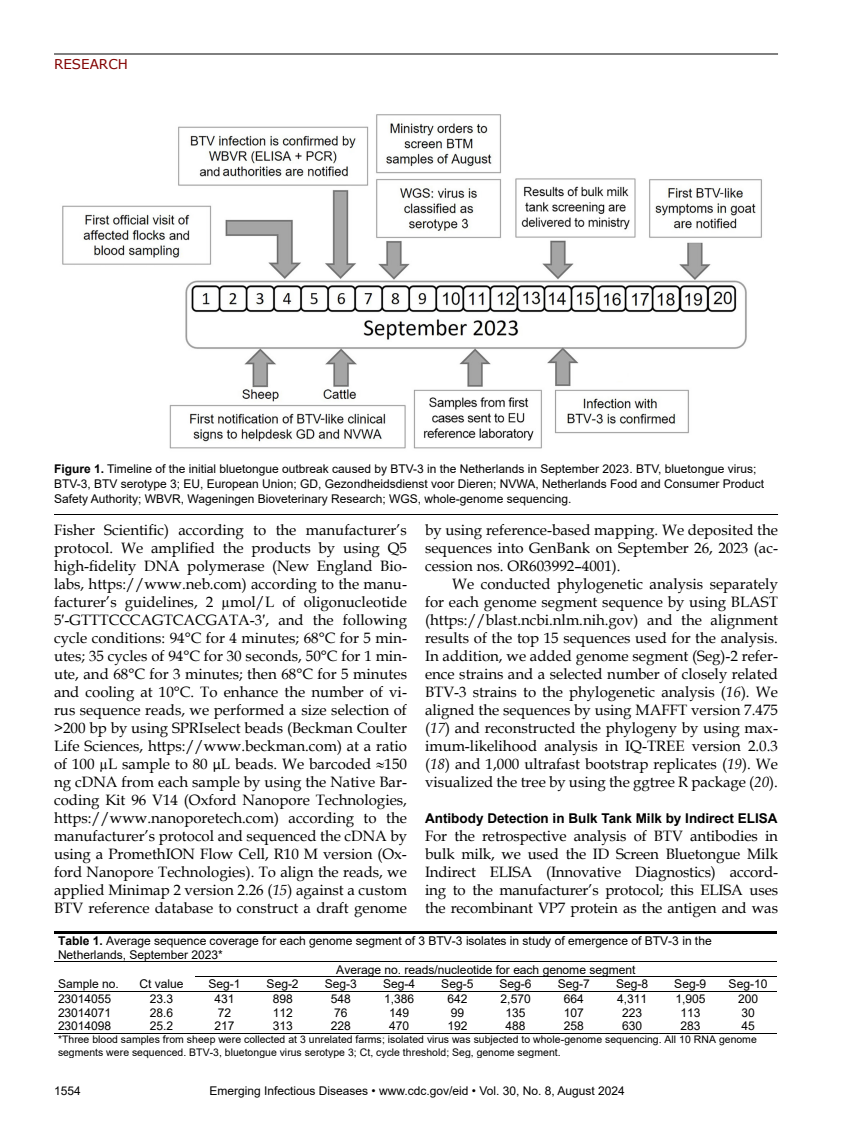
<style>
.page{position:relative;width:851px;height:1134px;background:#fff}
.page>*{position:absolute;margin:0;border:0;box-sizing:border-box;transform-origin:0 0}
.t1{font:15px/18px "Book Antiqua";color:#000;text-align:justify}
.t2{font:700 13.5px "Arial";color:#000}
.t3{font:13.5px "Verdana";color:#820200}
.t4{font:12px/15px "Arial";color:#000}
.t5{font:10.5px/12.3px "Arial";color:#000}
.s1{font-weight:700}
.s2{font-family:"Calibri"}
.s3{font-style:italic}
</style>
<div class="page">
<hr style="left:54px;top:54px;width:724px;height:1px;background:#000">
<img style="left:62px;top:114px;width:700px;height:335px">
<hr style="left:54px;top:514px;width:724px;height:1px;background:#000">
<hr style="left:54px;top:932px;width:722px;height:2px;background:#000">
<hr style="left:54px;top:962px;width:74px;height:1px;background:#000">
<hr style="left:129px;top:962px;width:66px;height:1px;background:#000">
<hr style="left:196px;top:962px;width:580px;height:1px;background:#000">
<hr style="left:195px;top:976px;width:58px;height:1px;background:#000">
<hr style="left:254px;top:976px;width:58px;height:1px;background:#000">
<hr style="left:312px;top:976px;width:58px;height:1px;background:#000">
<hr style="left:371px;top:976px;width:57px;height:1px;background:#000">
<hr style="left:429px;top:976px;width:57px;height:1px;background:#000">
<hr style="left:487px;top:976px;width:58px;height:1px;background:#000">
<hr style="left:545px;top:976px;width:58px;height:1px;background:#000">
<hr style="left:603px;top:976px;width:58px;height:1px;background:#000">
<hr style="left:662px;top:976px;width:57px;height:1px;background:#000">
<hr style="left:720px;top:976px;width:56px;height:1px;background:#000">
<hr style="left:54px;top:991px;width:74px;height:1px;background:#000">
<hr style="left:129px;top:991px;width:66px;height:1px;background:#000">
<hr style="left:196px;top:991px;width:57px;height:1px;background:#000">
<hr style="left:254px;top:991px;width:58px;height:1px;background:#000">
<hr style="left:312px;top:991px;width:58px;height:1px;background:#000">
<hr style="left:371px;top:991px;width:57px;height:1px;background:#000">
<hr style="left:429px;top:991px;width:57px;height:1px;background:#000">
<hr style="left:487px;top:991px;width:58px;height:1px;background:#000">
<hr style="left:545px;top:991px;width:58px;height:1px;background:#000">
<hr style="left:603px;top:991px;width:58px;height:1px;background:#000">
<hr style="left:662px;top:991px;width:57px;height:1px;background:#000">
<hr style="left:720px;top:991px;width:56px;height:1px;background:#000">
<hr style="left:54px;top:1033px;width:74px;height:1px;background:#000">
<hr style="left:129px;top:1033px;width:66px;height:1px;background:#000">
<hr style="left:196px;top:1033px;width:57px;height:1px;background:#000">
<hr style="left:254px;top:1033px;width:58px;height:1px;background:#000">
<hr style="left:312px;top:1033px;width:58px;height:1px;background:#000">
<hr style="left:371px;top:1033px;width:57px;height:1px;background:#000">
<hr style="left:429px;top:1033px;width:57px;height:1px;background:#000">
<hr style="left:487px;top:1033px;width:58px;height:1px;background:#000">
<hr style="left:545px;top:1033px;width:58px;height:1px;background:#000">
<hr style="left:603px;top:1033px;width:58px;height:1px;background:#000">
<hr style="left:662px;top:1033px;width:57px;height:1px;background:#000">
<hr style="left:720px;top:1033px;width:56px;height:1px;background:#000">
<p class="t3" style="left:54px;top:55px;width:75px">RESEARCH</p>
<p class="t4" style="left:54px;top:461px;width:711px"><span class="s1">Figure 1.</span> Timeline of the initial bluetongue outbreak caused by BTV-3 in the Netherlands in September 2023. BTV, bluetongue virus;<br>BTV-3, BTV serotype 3; EU, European Union; GD, Gezondheidsdienst voor Dieren; NVWA, Netherlands Food and Consumer Product<br>Safety Authority; WBVR, Wageningen Bioveterinary Research; WGS, whole-genome sequencing.</p>
<p class="t1" style="left:54px;top:520px;width:354px">Fisher Scientific) according to the manufacturer’s protocol. We amplified the products by using Q5 high-fidelity DNA polymerase (New England Bio&shy;labs, https://www.neb.com) according to the manu&shy;facturer’s guidelines, 2 µmol/L of oligonucleotide 5′-GTTTCCCAGTCACGATA-3′, and the following cycle conditions: 94°C for 4 minutes; 68°C for 5 min&shy;utes; 35 cycles of 94°C for 30 seconds, 50°C for 1 min&shy;ute, and 68°C for 3 minutes; then 68°C for 5 minutes and cooling at 10°C. To enhance the number of vi&shy;rus sequence reads, we performed a size selection of &gt;200 bp by using SPRIselect beads (Beckman Coulter Life Sciences, https://www.beckman.com) at a ratio of 100 µL sample to 80 <span class="s2">μ</span>L beads. We barcoded ≈150 ng cDNA from each sample by using the Native Bar&shy;coding Kit 96 V14 (Oxford Nanopore Technologies, https://www.nanoporetech.com) according to the manufacturer’s protocol and sequenced the cDNA by using a PromethION Flow Cell, R10 M version (Ox&shy;ford Nanopore Technologies). To align the reads, we applied Minimap 2 version 2.26 (<span class="s3">15</span>) against a custom BTV reference database to construct a draft genome</p>
<p class="t1" style="left:425px;top:520px;width:354px">by using reference-based mapping. We deposited the sequences into GenBank on September 26, 2023 (ac&shy;cession nos. OR603992–4001).</p>
<p class="t1" style="left:425px;top:574px;width:354px;text-indent:27px">We conducted phylogenetic analysis separately for each genome segment sequence by using BLAST (https://blast.ncbi.nlm.nih.gov) and the alignment results of the top 15 sequences used for the analysis.<br>In addition, we added genome segment (Seg)-2 refer&shy;ence strains and a selected number of closely related BTV-3 strains to the phylogenetic analysis (<span class="s3">16</span>). We aligned the sequences by using MAFFT version 7.475 (<span class="s3">17</span>) and reconstructed the phylogeny by using max&shy;imum-likelihood analysis in IQ-TREE version 2.0.3 (<span class="s3">18</span>) and 1,000 ultrafast bootstrap replicates (<span class="s3">19</span>). We visualized the tree by using the ggtree R package (<span class="s3">20</span>).</p>
<p class="t2" style="left:425px;top:808px;width:354px">Antibody Detection in Bulk Tank Milk by Indirect ELISA</p>
<p class="t1" style="left:425px;top:826px;width:354px">For the retrospective analysis of BTV antibodies in bulk milk, we used the ID Screen Bluetongue Milk Indirect ELISA (Innovative Diagnostics) accord&shy;ing to the manufacturer’s protocol; this ELISA uses the recombinant VP7 protein as the antigen and was</p>
<p class="t4" style="left:58px;top:934px;width:655px;line-height:13.6px"><span class="s1">Table 1.</span> Average sequence coverage for each genome segment of 3 BTV-3 isolates in study of emergence of BTV-3 in the<br>Netherlands, September 2023*</p>
<p class="t4" style="left:58px;top:976px;width:62px">Sample no.</p>
<p class="t4" style="left:139px;top:976px;width:46px">Ct value</p>
<p class="t4" style="left:336px;top:962px;width:300px">Average no. reads/nucleotide for each genome segment</p>
<p class="t4" style="left:208px;top:976px;width:34px">Seg-1</p>
<p class="t4" style="left:266px;top:976px;width:34px">Seg-2</p>
<p class="t4" style="left:325px;top:976px;width:34px">Seg-3</p>
<p class="t4" style="left:383px;top:976px;width:34px">Seg-4</p>
<p class="t4" style="left:441px;top:976px;width:34px">Seg-5</p>
<p class="t4" style="left:499px;top:976px;width:34px">Seg-6</p>
<p class="t4" style="left:558px;top:976px;width:34px">Seg-7</p>
<p class="t4" style="left:616px;top:976px;width:34px">Seg-8</p>
<p class="t4" style="left:674px;top:976px;width:34px">Seg-9</p>
<p class="t4" style="left:728px;top:976px;width:40px">Seg-10</p>
<p class="t4" style="left:58px;top:991px;width:55px">23014055</p>
<p class="t4" style="left:150px;top:991px;width:25px">23.3</p>
<p class="t4" style="left:214px;top:991px;width:22px">431</p>
<p class="t4" style="left:273px;top:991px;width:22px">898</p>
<p class="t4" style="left:331px;top:991px;width:22px">548</p>
<p class="t4" style="left:384px;top:991px;width:32px">1,386</p>
<p class="t4" style="left:447px;top:991px;width:22px">642</p>
<p class="t4" style="left:500px;top:991px;width:32px">2,570</p>
<p class="t4" style="left:564px;top:991px;width:22px">664</p>
<p class="t4" style="left:617px;top:991px;width:32px">4,311</p>
<p class="t4" style="left:675px;top:991px;width:32px">1,905</p>
<p class="t4" style="left:738px;top:991px;width:22px">200</p>
<p class="t4" style="left:58px;top:1005px;width:55px">23014071</p>
<p class="t4" style="left:150px;top:1005px;width:25px">28.6</p>
<p class="t4" style="left:218px;top:1005px;width:15px">72</p>
<p class="t4" style="left:273px;top:1005px;width:22px">112</p>
<p class="t4" style="left:334px;top:1005px;width:15px">76</p>
<p class="t4" style="left:389px;top:1005px;width:22px">149</p>
<p class="t4" style="left:450px;top:1005px;width:15px">99</p>
<p class="t4" style="left:505px;top:1005px;width:22px">135</p>
<p class="t4" style="left:564px;top:1005px;width:22px">107</p>
<p class="t4" style="left:622px;top:1005px;width:22px">223</p>
<p class="t4" style="left:680px;top:1005px;width:22px">113</p>
<p class="t4" style="left:741px;top:1005px;width:15px">30</p>
<p class="t4" style="left:58px;top:1019px;width:55px">23014098</p>
<p class="t4" style="left:150px;top:1019px;width:25px">25.2</p>
<p class="t4" style="left:214px;top:1019px;width:22px">217</p>
<p class="t4" style="left:273px;top:1019px;width:22px">313</p>
<p class="t4" style="left:331px;top:1019px;width:22px">228</p>
<p class="t4" style="left:389px;top:1019px;width:22px">470</p>
<p class="t4" style="left:447px;top:1019px;width:22px">192</p>
<p class="t4" style="left:505px;top:1019px;width:22px">488</p>
<p class="t4" style="left:564px;top:1019px;width:22px">258</p>
<p class="t4" style="left:622px;top:1019px;width:22px">630</p>
<p class="t4" style="left:680px;top:1019px;width:22px">283</p>
<p class="t4" style="left:741px;top:1019px;width:15px">45</p>
<p class="t5" style="left:58px;top:1034px;width:700px">*Three blood samples from sheep were collected at 3 unrelated farms; isolated virus was subjected to whole-genome sequencing. All 10 RNA genome segments were sequenced. BTV-3, bluetongue virus serotype 3; Ct, cycle threshold; Seg, genome segment.</p>
<p class="t4" style="left:54px;top:1084px;width:28px">1554</p>
<p class="t4" style="left:209px;top:1084px;width:417px">Emerging Infectious Diseases • www.cdc.gov/eid • Vol. 30, No. 8, August 2024</p>
</div>
